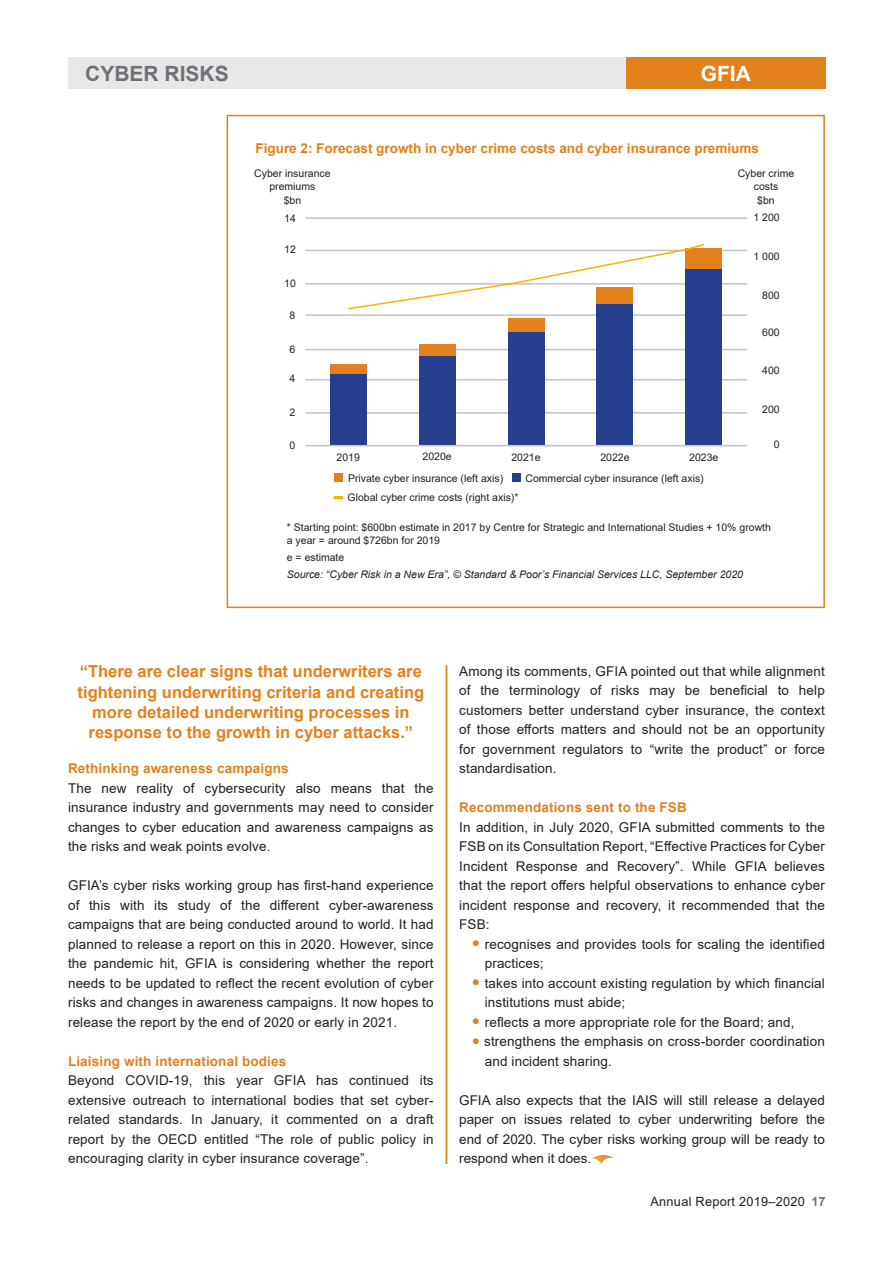
<style>
.page{position:relative;width:893px;height:1263px;background:#fff}
.page>*{position:absolute;margin:0;border:0;box-sizing:border-box;transform-origin:0 0}
.t1{font:700 21px "Arial";color:#717074}
.t2{font:700 21px "Arial";color:#fff}
.Quotes{font:700 16.5px/20.2px "Arial";color:#e4801b;text-align:center}
.Body_text{font:13.5px/19.5px "Arial";letter-spacing:.01em;color:#231f20;text-align:justify}
.GFIA_crosshead{font:700 13.5px "Arial";letter-spacing:.01em;color:#e4801b}
.BOX_text{font:700 13.5px "Arial";color:#e4801b}
.t3{font:12.75px "Arial";letter-spacing:.02em;color:#231f20}
.footnote{font:10.5px/12.6px "Arial";color:#231f20;text-align:center}
.footnote-2{font:italic 10.5px "Arial";color:#231f20}
.s1{font-family:"Arial Narrow";color:#e4801b}
.s2{font-weight:700;color:#717074}
</style>
<div class="page">
<div style="left:227px;top:115px;width:598px;height:493px;border:2px solid #e4801b"></div>
<hr style="left:305px;top:412px;width:442px;height:2px;background:#c2c2c5">
<hr style="left:305px;top:379px;width:442px;height:1px;background:#c2c2c5">
<hr style="left:305px;top:349px;width:442px;height:1px;background:#c2c2c5">
<hr style="left:305px;top:314px;width:442px;height:2px;background:#c2c2c5">
<hr style="left:305px;top:250px;width:442px;height:1px;background:#c2c2c5">
<hr style="left:305px;top:217px;width:442px;height:2px;background:#c2c2c5">
<hr style="left:305px;top:283px;width:442px;height:2px;background:#c2c2c5">
<div style="left:68px;top:58px;width:596px;height:31px;background:#e6e7e9"></div>
<div style="left:626px;top:58px;width:199px;height:31px;background:#e4801b"></div>
<img style="left:591px;top:1156px;width:21px;height:7px">
<hr style="left:446px;top:665px;width:1px;height:499px;background:#e4801b">
<div style="left:330px;top:373px;width:37px;height:73px;background:#253f8e"></div>
<div style="left:330px;top:364px;width:37px;height:9px;background:#e4801b"></div>
<div style="left:419px;top:355px;width:37px;height:91px;background:#253f8e"></div>
<div style="left:419px;top:344px;width:37px;height:11px;background:#e4801b"></div>
<div style="left:508px;top:332px;width:36px;height:114px;background:#253f8e"></div>
<div style="left:508px;top:318px;width:36px;height:14px;background:#e4801b"></div>
<div style="left:597px;top:304px;width:36px;height:142px;background:#253f8e"></div>
<div style="left:685px;top:269px;width:37px;height:177px;background:#253f8e"></div>
<div style="left:685px;top:248px;width:37px;height:21px;background:#e4801b"></div>
<svg style="left:347px;top:243px;width:357px;height:67px"></svg>
<hr style="left:305px;top:445px;width:442px;height:1px;background:#c2c2c5">
<div style="left:334px;top:473px;width:9px;height:9px;background:#e4801b"></div>
<div style="left:512px;top:473px;width:9px;height:9px;background:#253f8e"></div>
<svg style="left:334px;top:496px;width:9px;height:3px"></svg>
<p class="t1" style="left:85px;top:59px;width:145px">CYBER RISKS</p>
<p class="t2" style="left:701px;top:59px;width:52px">GFIA</p>
<p class="BOX_text" style="left:255px;top:139px;width:505px">Figure 2: Forecast growth in cyber crime costs and cyber insurance premiums</p>
<p class="footnote" style="left:254px;top:167px;width:78px">Cyber insurance</p>
<p class="footnote" style="left:269px;top:180px;width:48px">premiums</p>
<p class="footnote" style="left:284px;top:194px;width:19px">$bn</p>
<p class="footnote" style="left:738px;top:167px;width:58px">Cyber crime costs</p>
<p class="footnote" style="left:757px;top:194px;width:19px">$bn</p>
<p class="footnote" style="left:284px;top:212px;width:13px">14</p>
<p class="footnote" style="left:284px;top:243px;width:13px">12</p>
<p class="footnote" style="left:284px;top:277px;width:13px">10</p>
<p class="footnote" style="left:290px;top:309px;width:7px">8</p>
<p class="footnote" style="left:290px;top:343px;width:7px">6</p>
<p class="footnote" style="left:290px;top:372px;width:7px">4</p>
<p class="footnote" style="left:290px;top:406px;width:7px">2</p>
<p class="footnote" style="left:290px;top:439px;width:7px">0</p>
<p class="footnote" style="left:337px;top:451px;width:25px">2019</p>
<p class="footnote" style="left:423px;top:449px;width:31px">2020e</p>
<p class="footnote" style="left:511px;top:451px;width:31px">2021e</p>
<p class="footnote" style="left:600px;top:451px;width:31px">2022e</p>
<p class="footnote" style="left:689px;top:451px;width:31px">2023e</p>
<p class="footnote" style="left:348px;top:472px;width:157px">Private cyber insurance (left axis)</p>
<p class="footnote" style="left:525px;top:472px;width:180px">Commercial cyber insurance (left axis)</p>
<p class="footnote" style="left:348px;top:491px;width:172px">Global cyber crime costs (right axis)*</p>
<p class="footnote" style="left:753px;top:211px;width:28px">1 200</p>
<p class="footnote" style="left:753px;top:250px;width:28px">1 000</p>
<p class="footnote" style="left:762px;top:289px;width:19px">800</p>
<p class="footnote" style="left:762px;top:326px;width:19px">600</p>
<p class="footnote" style="left:762px;top:364px;width:19px">400</p>
<p class="footnote" style="left:762px;top:402px;width:19px">200</p>
<p class="footnote" style="left:774px;top:438px;width:7px">0</p>
<p class="footnote" style="left:287px;top:521px;width:486px;text-align:left">* Starting point: $600bn estimate in 2017 by Centre for Strategic and International Studies + 10% growth a year = around $726bn for 2019</p>
<p class="footnote" style="left:287px;top:551px;width:59px">e = estimate</p>
<p class="footnote-2" style="left:287px;top:567px;width:458px">Source: “Cyber Risk in a New Era”, © Standard &amp; Poor’s Financial Services LLC, September 2020</p>
<p class="Quotes" style="left:78px;top:661px;width:348px">“There are clear signs that underwriters are tightening underwriting criteria and creating more detailed underwriting processes in response to the growth in cyber attacks.”</p>
<p class="GFIA_crosshead" style="left:68px;top:759px;width:222px">Rethinking awareness campaigns</p>
<p class="Body_text" style="left:68px;top:778px;width:367px">The new reality of cybersecurity also means that the insurance industry and governments may need to consider changes to cyber education and awareness campaigns as the risks and weak points evolve.</p>
<p class="Body_text" style="left:68px;top:876px;width:367px">GFIA’s cyber risks working group has first-hand experience of this with its study of the different cyber-awareness campaigns that are being conducted around to world. It had planned to release a report on this in 2020. However, since the pandemic hit, GFIA is considering whether the report needs to be updated to reflect the recent evolution of cyber risks and changes in awareness campaigns. It now hopes to release the report by the end of 2020 or early in 2021.</p>
<p class="GFIA_crosshead" style="left:68px;top:1052px;width:220px">Liaising with international bodies</p>
<p class="Body_text" style="left:68px;top:1071px;width:367px">Beyond COVID-19, this year GFIA has continued its extensive outreach to international bodies that set cyber&shy;related standards. In January, it commented on a draft report by the OECD entitled “The role of public policy in encouraging clarity in cyber insurance coverage”.</p>
<p class="Body_text" style="left:459px;top:661px;width:367px">Among its comments, GFIA pointed out that while alignment of the terminology of risks may be beneficial to help customers better understand cyber insurance, the context of those efforts matters and should not be an opportunity for government regulators to “write the product” or force standardisation.</p>
<p class="GFIA_crosshead" style="left:459px;top:798px;width:229px">Recommendations sent to the FSB</p>
<p class="Body_text" style="left:459px;top:817px;width:367px">In addition, in July 2020, GFIA submitted comments to the FSB on its Consultation Report, “Effective Practices for Cyber Incident Response and Recovery”. While GFIA believes that the report offers helpful observations to enhance cyber incident response and recovery, it recommended that the FSB:</p>
<p class="Body_text" style="left:485px;top:934px;width:342px;text-indent:-13px"><span class="s1">●</span> recognises and provides tools for scaling the identified practices;</p>
<p class="Body_text" style="left:485px;top:973px;width:342px;text-indent:-13px"><span class="s1">●</span> takes into account existing regulation by which financial institutions must abide;</p>
<p class="Body_text" style="left:472px;top:1012px;width:324px"><span class="s1">●</span> reflects a more appropriate role for the Board; and,</p>
<p class="Body_text" style="left:485px;top:1032px;width:342px;text-indent:-13px"><span class="s1">●</span> strengthens the emphasis on cross-border coordination and incident sharing.</p>
<p class="Body_text" style="left:459px;top:1090px;width:367px">GFIA also expects that the IAIS will still release a delayed paper on issues related to cyber underwriting before the end of 2020. The cyber risks working group will be ready to respond when it does.</p>
<p class="t3" style="left:650px;top:1193px;width:177px">Annual Report 2019–2020 <span class="s2">17</span></p>
</div>
